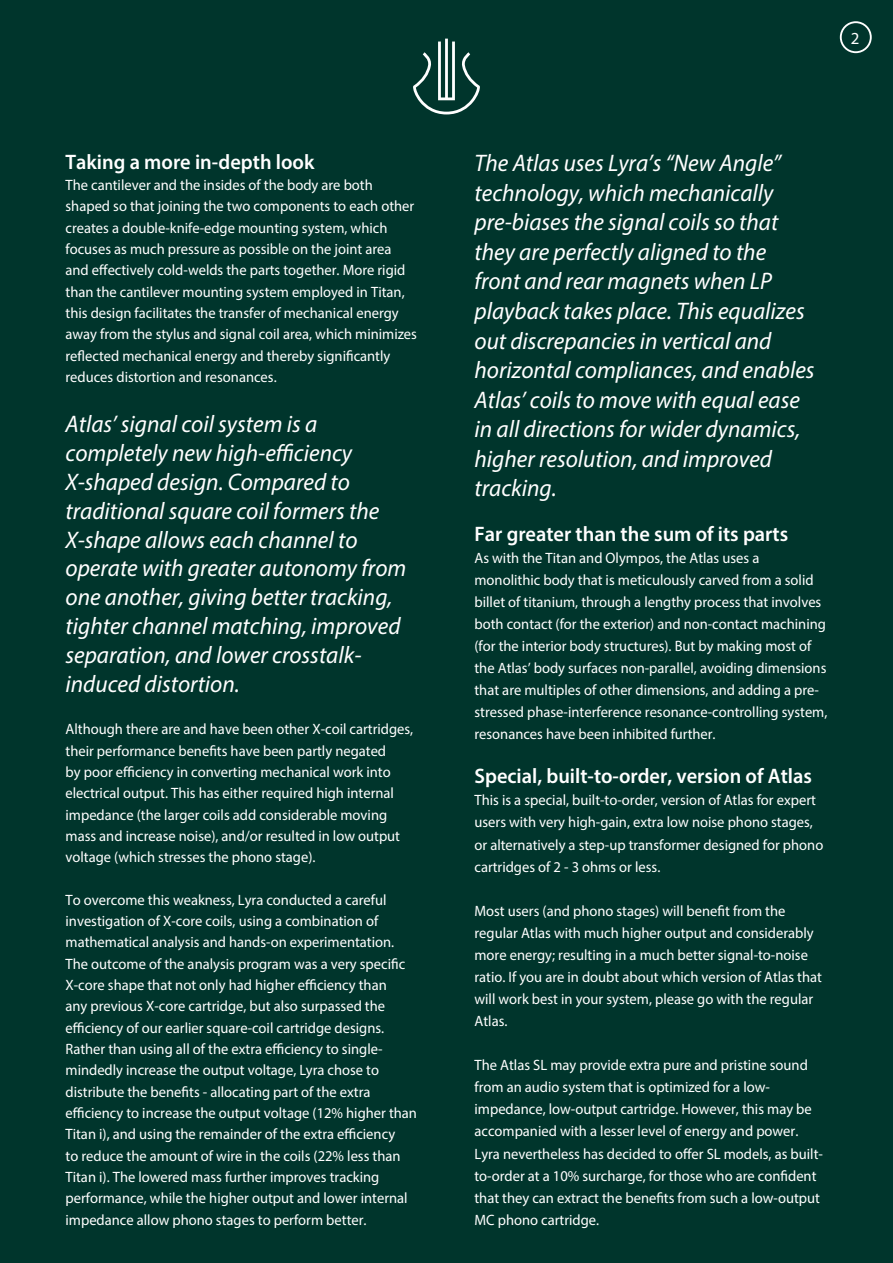
<style>
.page{position:relative;width:893px;height:1263px;background:#00352c}
.page>*{position:absolute;margin:0;border:0;box-sizing:border-box;transform-origin:0 0}
.t1{font:italic 24px/29.5px "Myriad Pro";color:#fff}
.t2{font:600 21px "Myriad Pro";color:#fff}
.t3{font:16.8px "Myriad Pro";color:#fff}
.t4{font:15px/21.3px "Myriad Pro";color:#fff}
</style>
<div class="page">
<svg style="left:413px;top:39px;width:67px;height:75px"></svg>
<div style="left:840px;top:21px;width:32px;height:32px;border:2px solid #fff;border-radius:50%"></div>
<h2 class="t2" style="left:66px;top:148px;width:250px">Taking a more in-depth look</h2>
<p class="t4" style="left:66px;top:174px;width:353px">The cantilever and the insides of the body are both shaped so that joining the two components to each other creates a double-knife-edge mounting system, which focuses as much pressure as possible on the joint area and effectively cold-welds the parts together. More rigid than the cantilever mounting system employed in Titan, this design facilitates the transfer of mechanical energy away from the stylus and signal coil area, which minimizes reflected mechanical energy and thereby significantly reduces distortion and resonances.</p>
<p class="t1" style="left:66px;top:409px;width:342px;line-height:28.8px">Atlas’ signal coil system is a completely new high-efficiency<br>X-shaped design. Compared to traditional square coil formers the<br>X-shape allows each channel to operate with greater autonomy from one another, giving better tracking, tighter channel matching, improved separation, and lower crosstalk&shy;induced distortion.</p>
<p class="t4" style="left:66px;top:718px;width:349px">Although there are and have been other X-coil cartridges, their performance benefits have been partly negated<br>by poor efficiency in converting mechanical work into electrical output. This has either required high internal impedance (the larger coils add considerable moving mass and increase noise), and/or resulted in low output voltage (which stresses the phono stage).</p>
<p class="t4" style="left:66px;top:889px;width:353px">To overcome this weakness, Lyra conducted a careful investigation of X-core coils, using a combination of mathematical analysis and hands-on experimentation.<br>The outcome of the analysis program was a very specific X-core shape that not only had higher efficiency than<br>any previous X-core cartridge, but also surpassed the efficiency of our earlier square-coil cartridge designs.<br>Rather than using all of the extra efficiency to single&shy;mindedly increase the output voltage, Lyra chose to distribute the benefits - allocating part of the extra efficiency to increase the output voltage (12% higher than Titan i), and using the remainder of the extra efficiency<br>to reduce the amount of wire in the coils (22% less than Titan i). The lowered mass further improves tracking performance, while the higher output and lower internal impedance allow phono stages to perform better.</p>
<p class="t3" style="left:851px;top:28px;width:10px">2</p>
<p class="t1" style="left:474px;top:148px;width:342px">The Atlas uses Lyra’s “New Angle” technology, which mechanically pre-biases the signal coils so that they are perfectly aligned to the front and rear magnets when LP playback takes place. This equalizes out discrepancies in vertical and horizontal compliances, and enables<br>Atlas’ coils to move with equal ease in all directions for wider dynamics, higher resolution, and improved tracking.</p>
<h2 class="t2" style="left:474px;top:520px;width:315px">Far greater than the sum of its parts</h2>
<p class="t4" style="left:474px;top:546px;width:354px;line-height:22px">As with the Titan and Olympos, the Atlas uses a monolithic body that is meticulously carved from a solid billet of titanium, through a lengthy process that involves both contact (for the exterior) and non-contact machining (for the interior body structures). But by making most of the Atlas’ body surfaces non-parallel, avoiding dimensions that are multiples of other dimensions, and adding a pre&shy;stressed phase-interference resonance-controlling system, resonances have been inhibited further.</p>
<h2 class="t2" style="left:474px;top:763px;width:339px">Special, built-to-order, version of Atlas</h2>
<p class="t4" style="left:474px;top:789px;width:350px;line-height:22px">This is a special, built-to-order, version of Atlas for expert users with very high-gain, extra low noise phono stages, or alternatively a step-up transformer designed for phono cartridges of 2 - 3 ohms or less.</p>
<p class="t4" style="left:474px;top:899px;width:349px;line-height:22px">Most users (and phono stages) will benefit from the regular Atlas with much higher output and considerably more energy; resulting in a much better signal-to-noise ratio. If you are in doubt about which version of Atlas that will work best in your system, please go with the regular Atlas.</p>
<p class="t4" style="left:474px;top:1054px;width:350px;line-height:22px">The Atlas SL may provide extra pure and pristine sound from an audio system that is optimized for a low&shy;impedance, low-output cartridge. However, this may be accompanied with a lesser level of energy and power.<br>Lyra nevertheless has decided to offer SL models, as built&shy;to-order at a 10% surcharge, for those who are confident that they can extract the benefits from such a low-output MC phono cartridge.</p>
</div>
